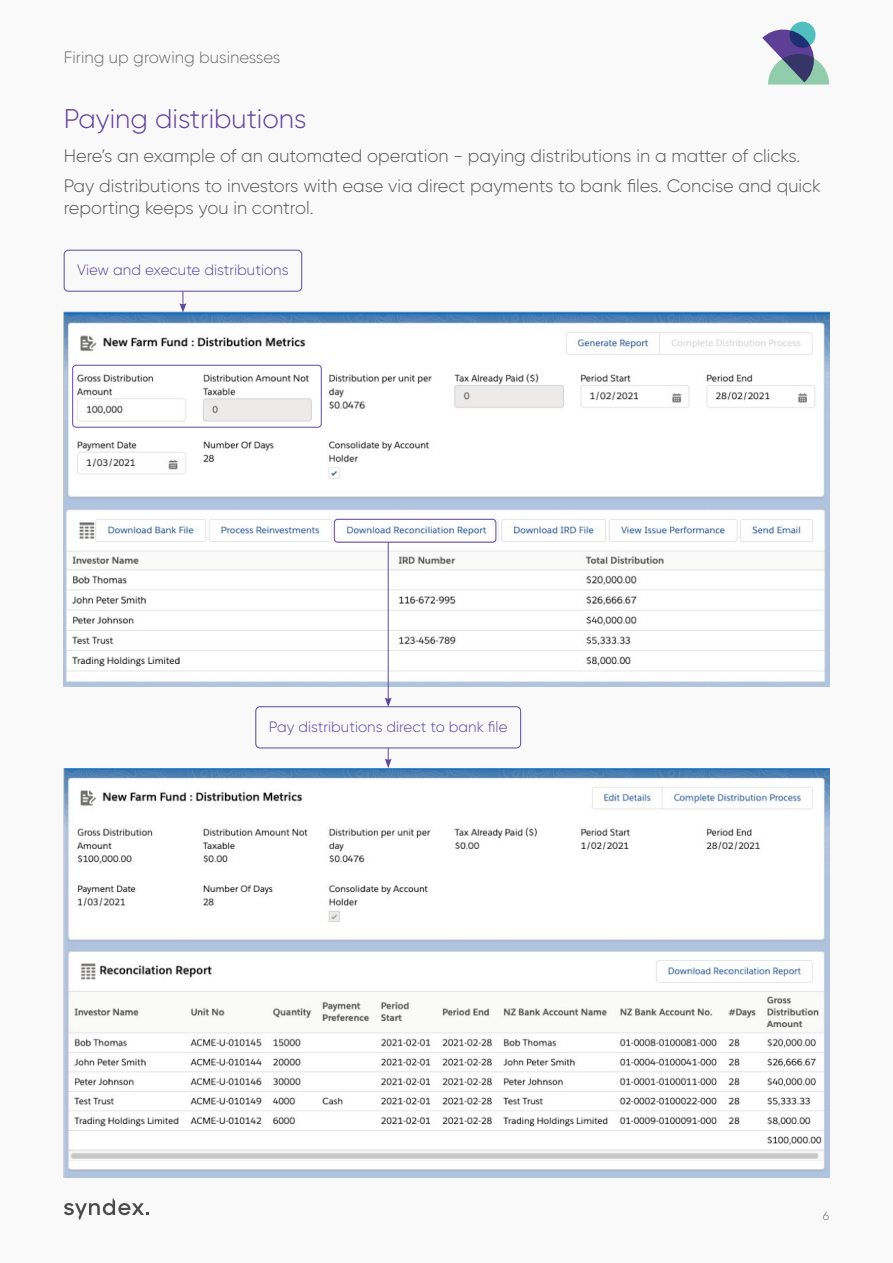
<style>
.page{position:relative;width:893px;height:1263px;background:#f9f9f9}
.page>*{position:absolute;margin:0;border:0;box-sizing:border-box;transform-origin:0 0}
.t1{font:300 27px "Gilroy";color:#62419a}
.t2{font:300 18px/30.2px "Gilroy";color:#58595b}
.t3{font:300 16.5px "Gilroy";color:#6d6e71}
.t4{font:300 15px "Gilroy";color:#5e499e}
.t5{font:300 12px "Gilroy";color:#6d6e71}
</style>
<div class="page">
<img style="left:64px;top:312px;width:765px;height:374px">
<div style="left:72px;top:365px;width:250px;height:63px;border:1px solid #5e499e;border-radius:3px"></div>
<div style="left:334px;top:519px;width:162px;height:24px;border:1px solid #5e499e;border-radius:3px"></div>
<hr style="left:388px;top:542px;width:1px;height:158px;background:#5e499e">
<svg style="left:385px;top:697px;width:7px;height:9px"></svg>
<img style="left:64px;top:769px;width:765px;height:409px">
<div style="left:255px;top:706px;width:266px;height:42px;border:1px solid #5e499e;border-radius:4px"></div>
<div style="left:64px;top:250px;width:238px;height:42px;border:1px solid #5e499e;border-radius:4px"></div>
<svg style="left:385px;top:748px;width:7px;height:20px"></svg>
<svg style="left:179px;top:291px;width:7px;height:22px"></svg>
<svg style="left:64px;top:1198px;width:85px;height:22px"></svg>
<div style="left:789px;top:22px;width:27px;height:26px;background:#53c3c4;border-radius:50%"></div>
<svg style="left:762px;top:30px;width:67px;height:55px"></svg>
<p class="t3" style="left:64px;top:47px;width:218px">Firing up growing businesses</p>
<h1 class="t1" style="left:64px;top:102px;width:244px">Paying distributions</h1>
<p class="t2" style="left:64px;top:141px;width:759px">Here’s an example of an automated operation - paying distributions in a matter of clicks.<br>Pay distributions to investors with ease via direct payments to bank files. Concise and quick</p>
<p class="t2" style="left:64px;top:192px;width:251px">reporting keeps you in control.</p>
<p class="t4" style="left:77px;top:261px;width:213px">View and execute distributions</p>
<p class="t4" style="left:269px;top:717px;width:240px">Pay distributions direct to bank file</p>
<p class="t5" style="left:823px;top:1209px;width:8px">6</p>
</div>
